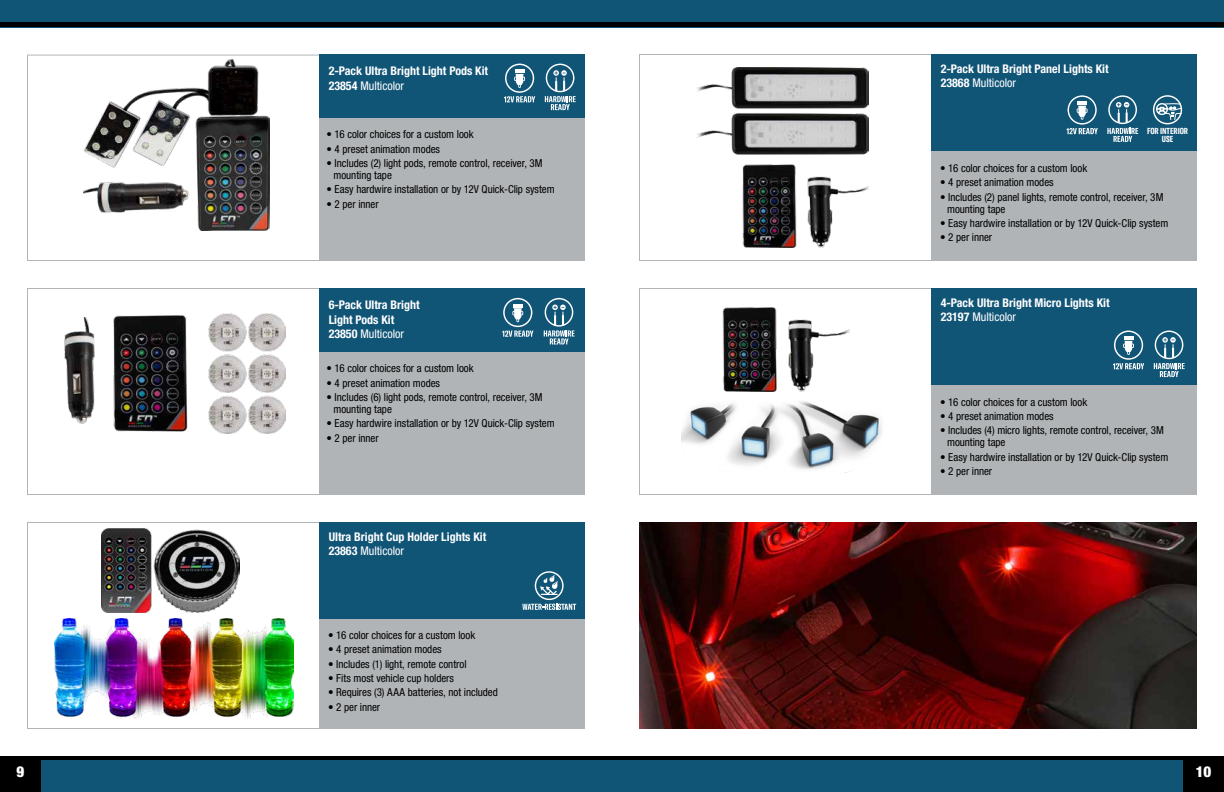
<style>
.page{position:relative;width:1224px;height:792px;background:#fff}
.page>*{position:absolute;margin:0;border:0;box-sizing:border-box;transform-origin:0 0}
.t1{font:900 condensed 15px "Helvetica Neue LT Std";color:#fff}
.t2{font:700 condensed 12px/14.4px "Helvetica Neue LT Std";color:#fff}
.t3{font:condensed 11px/12px "Helvetica Neue LT Std";letter-spacing:-.005em;color:#000}
.t4{font:700 extra-condensed 8.6px/8.1px "GT America";color:#fff;text-align:center}
.s1{font-weight:400}
</style>
<div class="page">
<div style="left:0;top:756px;width:612px;height:36px;background:#000"></div>
<div style="left:612px;top:756px;width:612px;height:36px;background:#000"></div>
<div style="left:41px;top:760px;width:571px;height:32px;background:#105476"></div>
<div style="left:612px;top:760px;width:571px;height:32px;background:#105476"></div>
<div style="left:0;top:0;width:612px;height:27px;background:#105476"></div>
<div style="left:612px;top:0;width:612px;height:27px;background:#105476"></div>
<hr style="left:0;top:23px;width:612px;height:4px;background:#000">
<hr style="left:612px;top:23px;width:612px;height:4px;background:#000">
<div style="left:319px;top:618px;width:266px;height:111px;background:#b1b4b6"></div>
<div style="left:319px;top:522px;width:266px;height:96px;background:#105476"></div>
<img style="left:102px;top:528px;width:138px;height:84px">
<div style="left:931px;top:384px;width:266px;height:111px;background:#b1b4b6"></div>
<div style="left:931px;top:288px;width:266px;height:96px;background:#105476"></div>
<img style="left:682px;top:401px;width:200px;height:72px">
<img style="left:722px;top:308px;width:128px;height:84px">
<svg style="left:1154px;top:331px;width:31px;height:46px"></svg>
<svg style="left:1113px;top:331px;width:31px;height:38px"></svg>
<svg style="left:522px;top:571px;width:54px;height:39px"></svg>
<img style="left:54px;top:618px;width:239px;height:101px">
<div style="left:931px;top:150px;width:266px;height:111px;background:#b1b4b6"></div>
<div style="left:931px;top:54px;width:266px;height:96px;background:#105476"></div>
<img style="left:697px;top:67px;width:172px;height:181px">
<svg style="left:1107px;top:95px;width:31px;height:47px"></svg>
<svg style="left:1067px;top:95px;width:31px;height:39px"></svg>
<svg style="left:1153px;top:95px;width:29px;height:29px"></svg>
<div style="left:319px;top:103px;width:266px;height:158px;background:#b1b4b6"></div>
<div style="left:319px;top:337px;width:266px;height:158px;background:#b1b4b6"></div>
<div style="left:319px;top:54px;width:266px;height:64px;background:#105476"></div>
<div style="left:319px;top:288px;width:266px;height:64px;background:#105476"></div>
<img style="left:83px;top:59px;width:187px;height:171px">
<img style="left:64px;top:317px;width:31px;height:107px">
<img style="left:113px;top:313px;width:173px;height:120px">
<svg style="left:545px;top:64px;width:31px;height:46px"></svg>
<svg style="left:544px;top:298px;width:31px;height:46px"></svg>
<svg style="left:504px;top:64px;width:31px;height:38px"></svg>
<svg style="left:502px;top:298px;width:31px;height:39px"></svg>
<img style="left:639px;top:522px;width:558px;height:207px">
<p class="t2" style="left:329px;top:64px;width:161px">2-Pack Ultra Bright Light Pods Kit<br>23854 <span class="s1">Multicolor</span></p>
<p class="t3" style="left:327px;top:128px;width:149px">• 16 color choices for a custom look</p>
<p class="t3" style="left:327px;top:143px;width:115px">• 4 preset animation modes</p>
<p class="t3" style="left:334px;top:157px;width:211px;text-indent:-7px">• Includes (2) light pods, remote control, receiver, 3M mounting tape</p>
<p class="t3" style="left:327px;top:183px;width:230px">• Easy hardwire installation or by 12V Quick-Clip system</p>
<p class="t3" style="left:327px;top:198px;width:54px">• 2 per inner</p>
<p class="t2" style="left:329px;top:298px;width:92px">6-Pack Ultra Bright<br>Light Pods Kit<br>23850 <span class="s1">Multicolor</span></p>
<p class="t3" style="left:327px;top:362px;width:149px">• 16 color choices for a custom look</p>
<p class="t3" style="left:327px;top:377px;width:115px">• 4 preset animation modes</p>
<p class="t3" style="left:334px;top:391px;width:211px;text-indent:-7px">• Includes (6) light pods, remote control, receiver, 3M mounting tape</p>
<p class="t3" style="left:327px;top:417px;width:230px">• Easy hardwire installation or by 12V Quick-Clip system</p>
<p class="t3" style="left:327px;top:432px;width:54px">• 2 per inner</p>
<p class="t2" style="left:329px;top:529px;width:159px">Ultra Bright Cup Holder Lights Kit<br>23863 <span class="s1">Multicolor</span></p>
<p class="t3" style="left:328px;top:629px;width:149px">• 16 color choices for a custom look</p>
<p class="t3" style="left:328px;top:643px;width:115px">• 4 preset animation modes</p>
<p class="t3" style="left:328px;top:658px;width:140px">• Includes (1) light, remote control</p>
<p class="t3" style="left:328px;top:672px;width:127px">• Fits most vehicle cup holders</p>
<p class="t3" style="left:328px;top:686px;width:171px">• Requires (3) AAA batteries, not included</p>
<p class="t3" style="left:328px;top:701px;width:54px">• 2 per inner</p>
<p class="t2" style="left:941px;top:61px;width:169px">2-Pack Ultra Bright Panel Lights Kit<br>23868 <span class="s1">Multicolor</span></p>
<p class="t4" style="left:1147px;top:127px;width:42px">FOR INTERIOR<br>USE</p>
<p class="t3" style="left:940px;top:162px;width:149px">• 16 color choices for a custom look</p>
<p class="t3" style="left:940px;top:176px;width:115px">• 4 preset animation modes</p>
<p class="t3" style="left:947px;top:191px;width:218px;text-indent:-7px">• Includes (2) panel lights, remote control, receiver, 3M mounting tape</p>
<p class="t3" style="left:940px;top:217px;width:230px">• Easy hardwire installation or by 12V Quick-Clip system</p>
<p class="t3" style="left:940px;top:231px;width:54px">• 2 per inner</p>
<p class="t2" style="left:941px;top:295px;width:170px">4-Pack Ultra Bright Micro Lights Kit<br>23197 <span class="s1">Multicolor</span></p>
<p class="t3" style="left:940px;top:396px;width:149px">• 16 color choices for a custom look</p>
<p class="t3" style="left:940px;top:410px;width:115px">• 4 preset animation modes</p>
<p class="t3" style="left:947px;top:424px;width:218px;text-indent:-7px">• Includes (4) micro lights, remote control, receiver, 3M mounting tape</p>
<p class="t3" style="left:940px;top:451px;width:230px">• Easy hardwire installation or by 12V Quick-Clip system</p>
<p class="t3" style="left:940px;top:465px;width:54px">• 2 per inner</p>
<h1 class="t1" style="left:17px;top:763px;width:9px">9</h1>
<h1 class="t1" style="left:1196px;top:763px;width:17px">10</h1>
</div>
